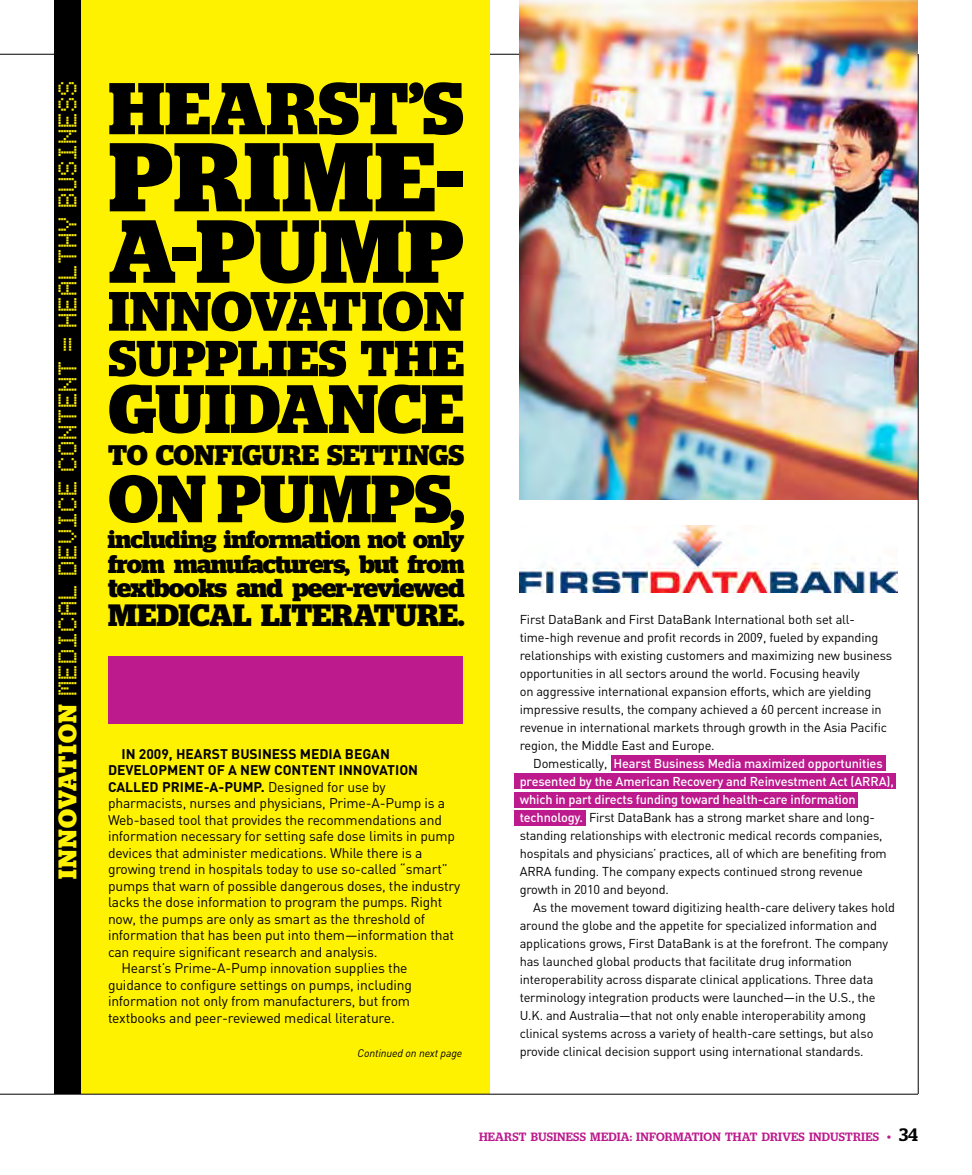
<style>
.page{position:relative;width:972px;height:1175px;background:#fff}
.page>*{position:absolute;margin:0;border:0;box-sizing:border-box;transform-origin:0 0}
.t1{font:700 97.35px "Stag";letter-spacing:.015em;color:#000}
.t2{font:700 89.25px "Stag";color:#000}
.t3{font:700 73.05px "Stag";letter-spacing:.005em;color:#000}
.t4{font:700 68.1px "Stag";color:#000}
.t5{font:700 66.6px "Stag";color:#000}
.t6{font:700 55.2px "Stag";color:#000}
.t7{font:700 50.25px "Stag";color:#000}
.t8{font:700 30.9px "Stag";color:#000}
.t9{font:700 28.2px "Stag";color:#000}
.t10{font:700 25.8px "Stag";letter-spacing:-.035em;color:#000}
.t11{font:700 25.2px "Stag";color:#000}
.t12{font:700 24.3px "Stag";letter-spacing:-.02em;color:#000}
.t13{font:21px "Subway Ticker";letter-spacing:.04em;color:#fff200}
.t14{font:13.8px "DIN";letter-spacing:-.01em;color:#000}
.t15{font:700 13.8px "DIN";color:#000}
.t16{font:12.75px/18px "DIN";letter-spacing:-.01em;color:#000}
.t17{font:500 12px "Stag";letter-spacing:.02em;color:#bd1a8d}
.t18{font:italic 10.8px "DIN";letter-spacing:-.01em;color:#000}
.s1{font-family:"Stag";font-weight:700;font-size:25.5px}
.s2{font-weight:400}
.s3{font-weight:500;color:#fff}
.s4{font-size:18px;color:#000}
</style>
<div class="page">
<img style="left:520px;top:525px;width:378px;height:68px">
<hr style="left:0;top:54px;width:918px;height:1px;background:#000">
<div style="left:514px;top:774px;width:382px;height:15px;background:#bd1a8d"></div>
<div style="left:514px;top:792px;width:344px;height:15px;background:#bd1a8d"></div>
<div style="left:514px;top:810px;width:72px;height:15px;background:#bd1a8d"></div>
<div style="left:611px;top:755px;width:274px;height:15px;background:#bd1a8d"></div>
<div style="left:54px;top:0;width:27px;height:1094px;background:#000"></div>
<div style="left:81px;top:0;width:408px;height:1094px;background:#fff200"></div>
<img style="left:520px;top:0;width:398px;height:500px">
<div style="left:108px;top:656px;width:354px;height:68px;background:#bd1a8d"></div>
<hr style="left:918px;top:54px;width:1px;height:1040px;background:#000">
<hr style="left:0;top:1093px;width:918px;height:1px;background:#000">
<h3 class="t13" style="left:57px;top:879px;width:800px;rotate:-90deg"><span class="s1">INNOVATION</span> Medical Device Content = Healthy Business</h3>
<h3 class="t3" style="left:109px;top:82px;width:357px">HEARST’S</h3>
<h1 class="t1" style="left:109px;top:141px;width:357px">PRIME-</h1>
<h2 class="t2" style="left:109px;top:218px;width:354px">A-PUMP</h2>
<h3 class="t6" style="left:108px;top:291px;width:357px">INNOVATION</h3>
<h3 class="t7" style="left:108px;top:340px;width:357px">SUPPLIES THE</h3>
<h3 class="t4" style="left:109px;top:384px;width:357px">GUIDANCE</h3>
<h3 class="t9" style="left:108px;top:445px;width:358px">TO CONFIGURE SETTINGS</h3>
<h3 class="t5" style="left:109px;top:474px;width:358px">ON PUMPS,</h3>
<h3 class="t12" style="left:108px;top:530px;width:358px">INCLUDING INFORMATION NOT ONLY</h3>
<h3 class="t11" style="left:108px;top:554px;width:358px">FROM MANUFACTURERS, BUT FROM</h3>
<h3 class="t10" style="left:108px;top:578px;width:358px">TEXTBOOKS AND PEER-REVIEWED</h3>
<h3 class="t8" style="left:108px;top:604px;width:358px">MEDICAL LITERATURE.</h3>
<p class="t15" style="left:108px;top:745px;width:284px">I N 2009, H EARST BUSINESS M EDIA BEGAN</p>
<p class="t15" style="left:108px;top:761px;width:312px">DEVELOPMENT OF A NEW CONTENT INNOVATION</p>
<p class="t15" style="left:108px;top:778px;width:279px">CALLED PRIME-A-PUMP. <span class="s2">Designed for use by</span></p>
<p class="t14" style="left:108px;top:794px;width:339px">pharmacists, nurses and physicians, Prime-A-Pump is a</p>
<p class="t14" style="left:108px;top:811px;width:335px">Web-based tool that provides the recommendations and</p>
<p class="t14" style="left:108px;top:827px;width:349px">information necessary for setting safe dose limits in pump</p>
<p class="t14" style="left:108px;top:844px;width:316px">devices that administer medications. While there is a</p>
<p class="t14" style="left:108px;top:860px;width:341px">growing trend in hospitals today to use so-called “smart”</p>
<p class="t14" style="left:108px;top:877px;width:354px">pumps that warn of possible dangerous doses, the industry</p>
<p class="t14" style="left:108px;top:893px;width:336px">lacks the dose information to program the pumps. Right</p>
<p class="t14" style="left:108px;top:910px;width:319px">now, the pumps are only as smart as the threshold of</p>
<p class="t14" style="left:108px;top:926px;width:348px">information that has been put into them—information that</p>
<p class="t14" style="left:108px;top:943px;width:271px">can require significant research and analysis.</p>
<p class="t14" style="left:122px;top:959px;width:288px">Hearst’s Prime-A-Pump innovation supplies the</p>
<p class="t14" style="left:108px;top:976px;width:306px">guidance to configure settings on pumps, including</p>
<p class="t14" style="left:108px;top:992px;width:304px">information not only from manufacturers, but from</p>
<p class="t14" style="left:108px;top:1009px;width:288px">textbooks and peer-reviewed medical literature.</p>
<p class="t18" style="left:358px;top:1045px;width:106px">Continued on next page</p>
<p class="t16" style="left:520px;top:610px;width:374px">First DataBank and First DataBank International both set all&shy;time-high revenue and profit records in 2009, fueled by expanding relationships with existing customers and maximizing new business opportunities in all sectors around the world. Focusing heavily<br>on aggressive international expansion efforts, which are yielding impressive results, the company achieved a 60 percent increase in revenue in international markets through growth in the Asia Pacific region, the Middle East and Europe.</p>
<p class="t16" style="left:520px;top:754px;width:376px;text-indent:14px">Domestically, <span class="s3">Hearst Business Media maximized opportunities presented by the American Recovery and Reinvestment Act (ARRA), which in part directs funding toward health-care information technology.</span> First DataBank has a strong market share and long&shy;standing relationships with electronic medical records companies, hospitals and physicians’ practices, all of which are benefiting from ARRA funding. The company expects continued strong revenue growth in 2010 and beyond.</p>
<p class="t16" style="left:520px;top:898px;width:377px;text-indent:14px">As the movement toward digitizing health-care delivery takes hold around the globe and the appetite for specialized information and applications grows, First DataBank is at the forefront. The company has launched global products that facilitate drug information interoperability across disparate clinical applications. Three data terminology integration products were launched—in the U.S., the U.K. and Australia—that not only enable interoperability among clinical systems across a variety of health-care settings, but also provide clinical decision support using international standards.</p>
<p class="t17" style="left:479px;top:1132px;width:18px">HEAR</p>
<p class="t17" style="left:512px;top:1132px;width:407px">ST BUSINESS MEDIA: INFORMATION THAT DRIVES INDUSTRIES • <span class="s4">34</span></p>
</div>
